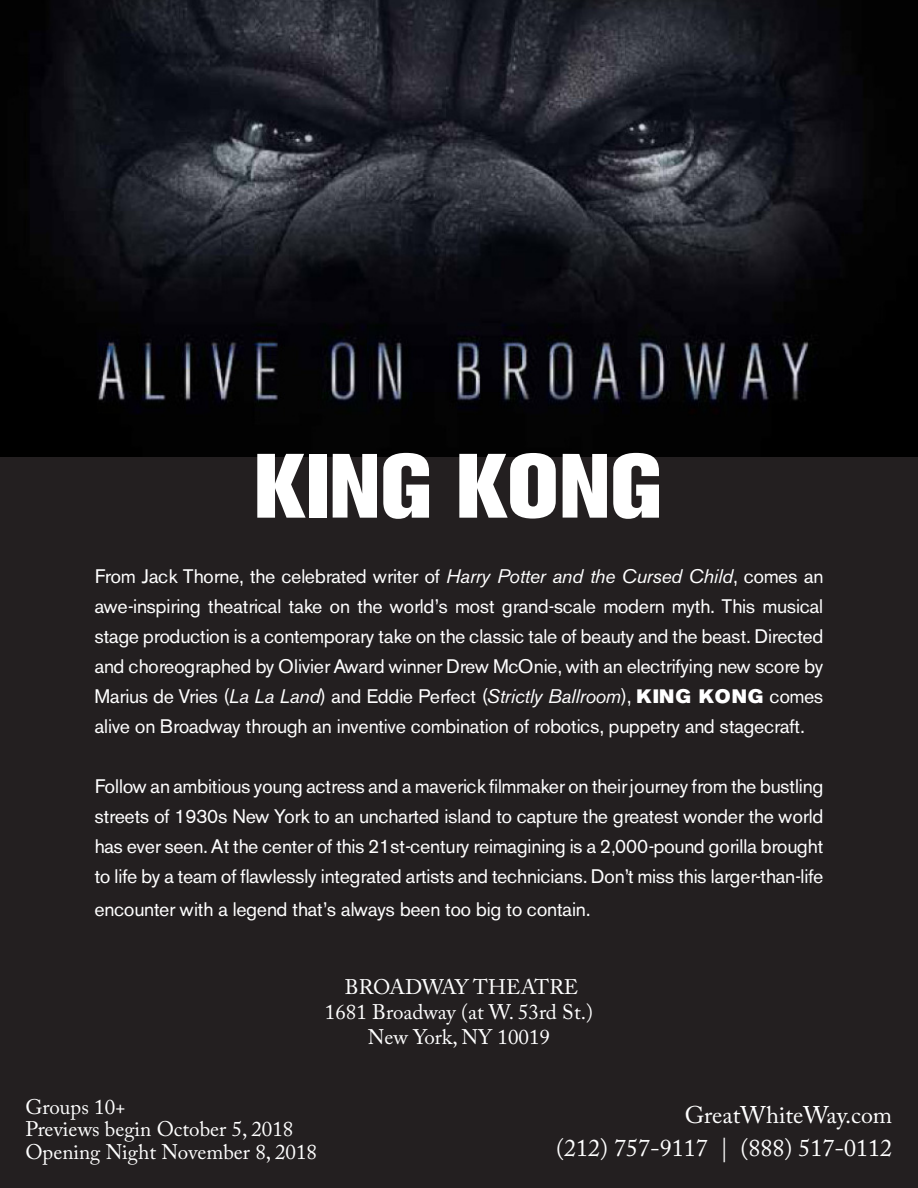
<style>
.page{position:relative;width:918px;height:1188px;background:#fff}
.page>*{position:absolute;margin:0;border:0;box-sizing:border-box;transform-origin:0 0}
.t1{font:700 90px "Akzelerat Xtra";letter-spacing:-.025em;color:#fff}
.t2{font:24px "Adobe Caslon Pro";color:#fff}
.t3{font:21px "Adobe Caslon Pro";color:#fff}
.t4{font:19.5px/30px "Akzelerat";color:#fff;text-align:justify}
.s1{font-style:italic}
.s2{font-family:"Akzelerat Super"}
</style>
<div class="page">
<div style="left:0;top:324px;width:918px;height:864px;background:#231f20"></div>
<img style="left:0;top:0;width:918px;height:457px">
<p class="t1" style="left:254px;top:434px;width:412px">KING KONG</p>
<p class="t4" style="left:95px;top:562px;width:730px">From Jack Thorne, the celebrated writer of <span class="s1">Harry Potter and the Cursed Child</span>, comes an awe-inspiring theatrical take on the world’s most grand-scale modern myth. This musical stage production is a contemporary take on the classic tale of beauty and the beast. Directed and choreographed by Olivier Award winner Drew McOnie, with an electrifying new score by Marius de Vries (<span class="s1">La La Land</span>) and Eddie Perfect (<span class="s1">Strictly Ballroom</span>), <span class="s2">KING KONG</span> comes alive on Broadway through an inventive combination of robotics, puppetry and stagecraft.</p>
<p class="t4" style="left:95px;top:772px;width:730px">Follow an ambitious young actress and a maverick filmmaker on their journey from the bustling streets of 1930s New York to an uncharted island to capture the greatest wonder the world has ever seen. At the center of this 21st-century reimagining is a 2,000-pound gorilla brought to life by a team of flawlessly integrated artists and technicians. Don’t miss this larger-than-life</p>
<p class="t4" style="left:95px;top:895px;width:497px">encounter with a legend that’s always been too big to contain.</p>
<p class="t3" style="left:345px;top:974px;width:235px">BROADWAY THEATRE</p>
<p class="t3" style="left:325px;top:1000px;width:270px">1681 Broadway (at W. 53rd St.)</p>
<p class="t3" style="left:368px;top:1025px;width:184px">New York, NY 10019</p>
<p class="t3" style="left:25px;top:1094px;width:102px">Groups 10+</p>
<p class="t3" style="left:25px;top:1117px;width:270px">Previews begin October 5, 2018</p>
<p class="t3" style="left:25px;top:1139px;width:293px">Opening Night November 8, 2018</p>
<p class="t2" style="left:685px;top:1100px;width:209px">GreatWhiteWay.com</p>
<p class="t2" style="left:556px;top:1133px;width:338px">(212) 757-9117 | (888) 517-0112</p>
</div>
